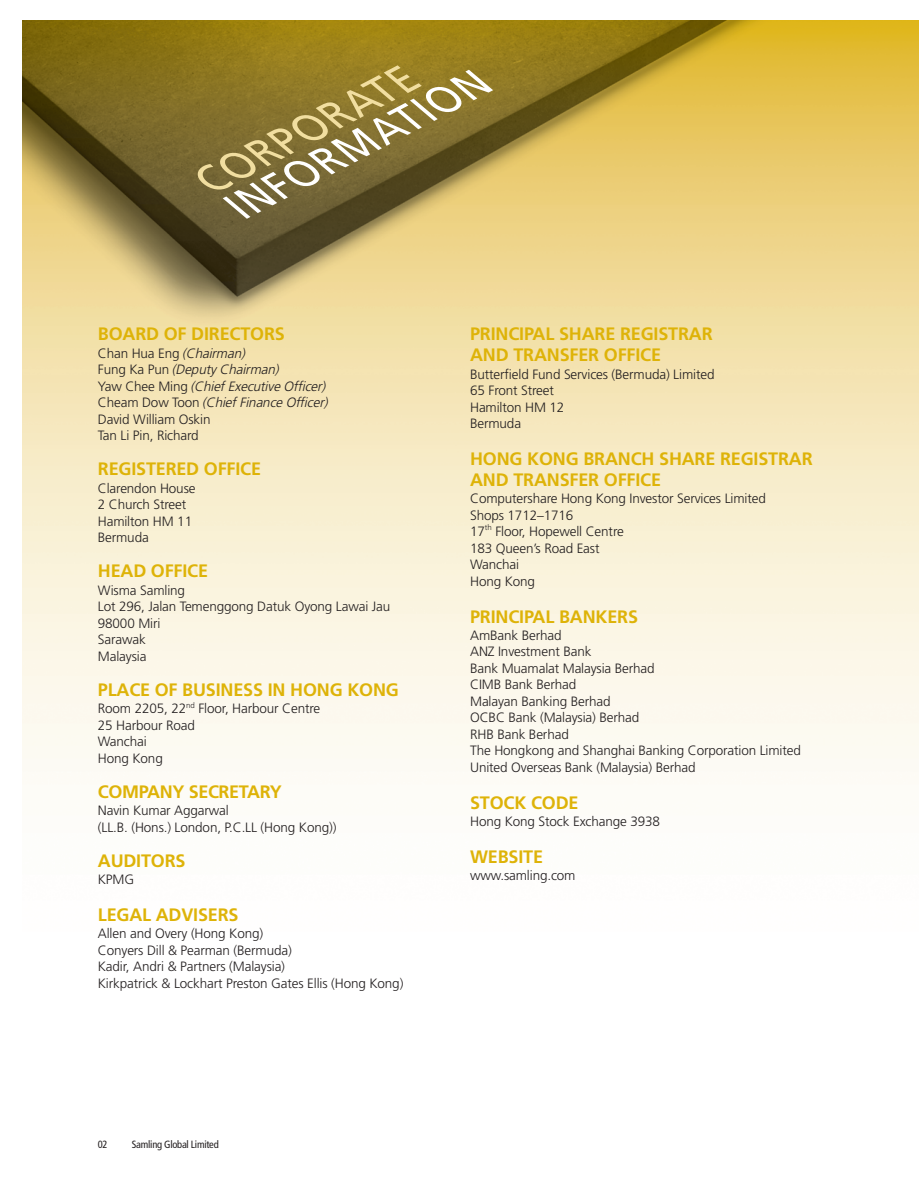
<style>
.page{position:relative;width:919px;height:1189px;background:#fff}
.page>*{position:absolute;margin:0;border:0;box-sizing:border-box;transform-origin:0 0}
.t1{font:italic 42px/37px "Frutiger LT Std";color:#fff;scale:.95 1}
.t2{font:700 18px/21px "Frutiger LT Std";letter-spacing:-.01em;color:#deb308}
.t3{font:300 13.5px/16.5px "Frutiger LT Std";letter-spacing:-.01em;color:#231f20}
.t4{font:condensed 10.5px "Frutiger LT Std";letter-spacing:-.025em;color:#231f20}
.s1{color:#f1dea0}
.s2{font-style:italic}
</style>
<div class="page">
<img style="left:22px;top:20px;width:896px;height:752px">
<p class="t1" style="left:213px;top:162px;width:301px;text-indent:-15px;rotate:-28deg"><span class="s1">CORPORATE<br></span>INFORMATION</p>
<p class="t2" style="left:98px;top:325px;width:188px">BOARD OF DIRECTORS</p>
<p class="t3" style="left:98px;top:346px;width:234px">C h a n H u a E n g <span class="s2">(Chairman)<br></span>F u n g K a P u n <span class="s2">(Deputy Chairman)<br></span>Ya w C h e e M i n g <span class="s2">(ChiefExecutive Officer)<br></span>C h e a m D o w To o n <span class="s2">(ChiefFinance Officer)<br></span>David William Oskin<br>Tan Li Pin, Richard</p>
<p class="t2" style="left:98px;top:460px;width:165px">REGISTERED OFFICE</p>
<p class="t3" style="left:98px;top:481px;width:99px">Clarendon House<br>2 Church Street<br>Hamilton HM 11<br>Bermuda</p>
<p class="t2" style="left:98px;top:562px;width:112px">HEAD OFFICE</p>
<p class="t3" style="left:98px;top:583px;width:294px">Wisma Samling<br>Lot 296, Jalan Temenggong Datuk Oyong Lawai Jau<br>98000 Miri<br>Sarawak<br>Malaysia</p>
<p class="t2" style="left:98px;top:680px;width:302px">PLACE OF BUSINESS IN HONG KONG</p>
<p class="t3" style="left:98px;top:701px;width:224px">Room 2205, 22<sup>nd</sup> Floor, Harbour Centre<br>25 Harbour Road<br>Wanchai<br>Hong Kong</p>
<p class="t2" style="left:98px;top:782px;width:185px">COMPANY SECRETARY</p>
<p class="t3" style="left:98px;top:803px;width:240px">Navin Kumar Aggarwal<br>(LL.B. (Hons.) London, P.C.LL (Hong Kong))</p>
<p class="t2" style="left:98px;top:851px;width:89px">AUDITORS</p>
<p class="t3" style="left:98px;top:872px;width:38px">KPMG</p>
<p class="t2" style="left:98px;top:905px;width:142px">LEGAL ADVISERS</p>
<p class="t3" style="left:98px;top:926px;width:307px">Allen and Overy (Hong Kong)<br>Conyers Dill &amp; Pearman (Bermuda)<br>Kadir, Andri &amp; Partners (Malaysia)<br>Kirkpatrick &amp; Lockhart Preston Gates Ellis (Hong Kong)</p>
<p class="t4" style="left:98px;top:1140px;width:11px">02</p>
<p class="t4" style="left:132px;top:1140px;width:88px">Samling Global Limited</p>
<p class="t2" style="left:470px;top:325px;width:244px">PRINCIPAL SHARE REGISTRAR<br>AND TRANSFER OFFICE</p>
<p class="t3" style="left:470px;top:367px;width:246px">Butterfield Fund Services (Bermuda) Limited<br>65 Front Street<br>Hamilton HM 12<br>Bermuda</p>
<p class="t2" style="left:470px;top:449px;width:344px">HONG KONG BRANCH SHARE REGISTRAR<br>AND TRANSFER OFFICE</p>
<p class="t3" style="left:470px;top:491px;width:297px">Computershare Hong Kong Investor Services Limited<br>Shops 1712–1716<br>17<sup>th</sup> Floor, Hopewell Centre<br>183 Queen’s Road East<br>Wanchai<br>Hong Kong</p>
<p class="t2" style="left:470px;top:607px;width:169px">PRINCIPAL BANKERS</p>
<p class="t3" style="left:470px;top:628px;width:332px">AmBank Berhad<br>ANZ Investment Bank<br>Bank Muamalat Malaysia Berhad<br>CIMB Bank Berhad<br>Malayan Banking Berhad<br>OCBC Bank (Malaysia) Berhad<br>RHB Bank Berhad<br>The Hongkong and Shanghai Banking Corporation Limited<br>United Overseas Bank (Malaysia) Berhad</p>
<p class="t2" style="left:470px;top:793px;width:110px">STOCK CODE</p>
<p class="t3" style="left:470px;top:814px;width:191px">Hong Kong Stock Exchange 3938</p>
<p class="t2" style="left:470px;top:847px;width:74px">WEBSITE</p>
<p class="t3" style="left:470px;top:868px;width:107px">www.samling.com</p>
</div>
